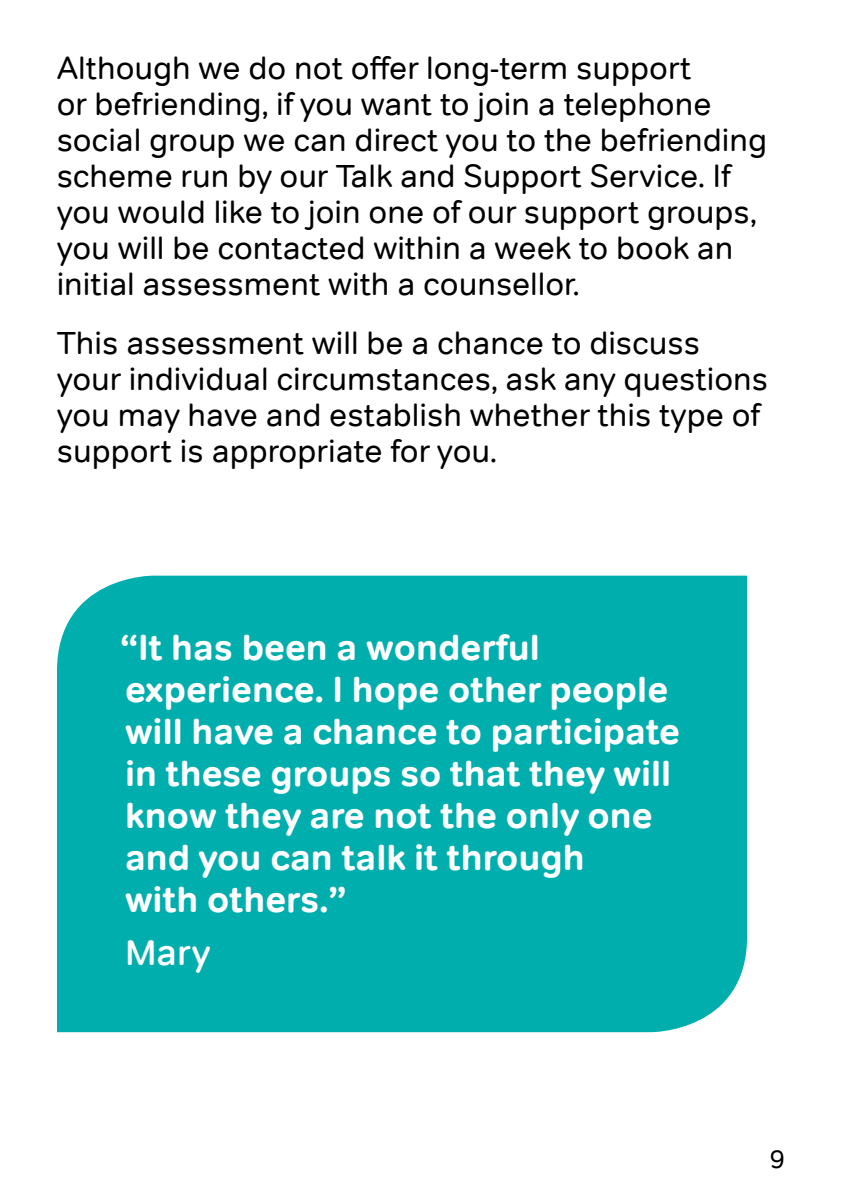
<style>
.page{position:relative;width:842px;height:1191px;background:#fff}
.page>*{position:absolute;margin:0;border:0;box-sizing:border-box;transform-origin:0 0}
.Quotes{font:700 36px/42px "Tondo";color:#fff}
.Quotes-2{font:500 36px "Tondo";color:#fff}
._16py_Body{font:32px/36px "Tondo";color:#000}
.t1{font:26px "Tondo";color:#000}
</style>
<div class="page">
<div style="left:57px;top:575px;width:690px;height:457px;background:#00afad"></div>
<p class="_16py_Body" style="left:57px;top:50px;width:712px">Although we do not offer long-term support<br>or befriending, if you want to join a telephone social group we can direct you to the befriending scheme run by our Talk and Support Service. If you would like to join one of our support groups, you will be contacted within a week to book an initial assessment with a counsellor.</p>
<p class="_16py_Body" style="left:57px;top:325px;width:713px">This assessment will be a chance to discuss your individual circumstances, ask any questions you may have and establish whether this type of support is appropriate for you.</p>
<p class="Quotes" style="left:120px;top:626px;width:562px">“It has been a wonderful experience. I hope other people will have a chance to participate in these groups so that they will know they are not the only one and you can talk it through<br>with others.”</p>
<p class="Quotes-2" style="left:125px;top:931px;width:87px">Mary</p>
<p class="t1" style="left:769px;top:1143px;width:17px">9</p>
</div>
